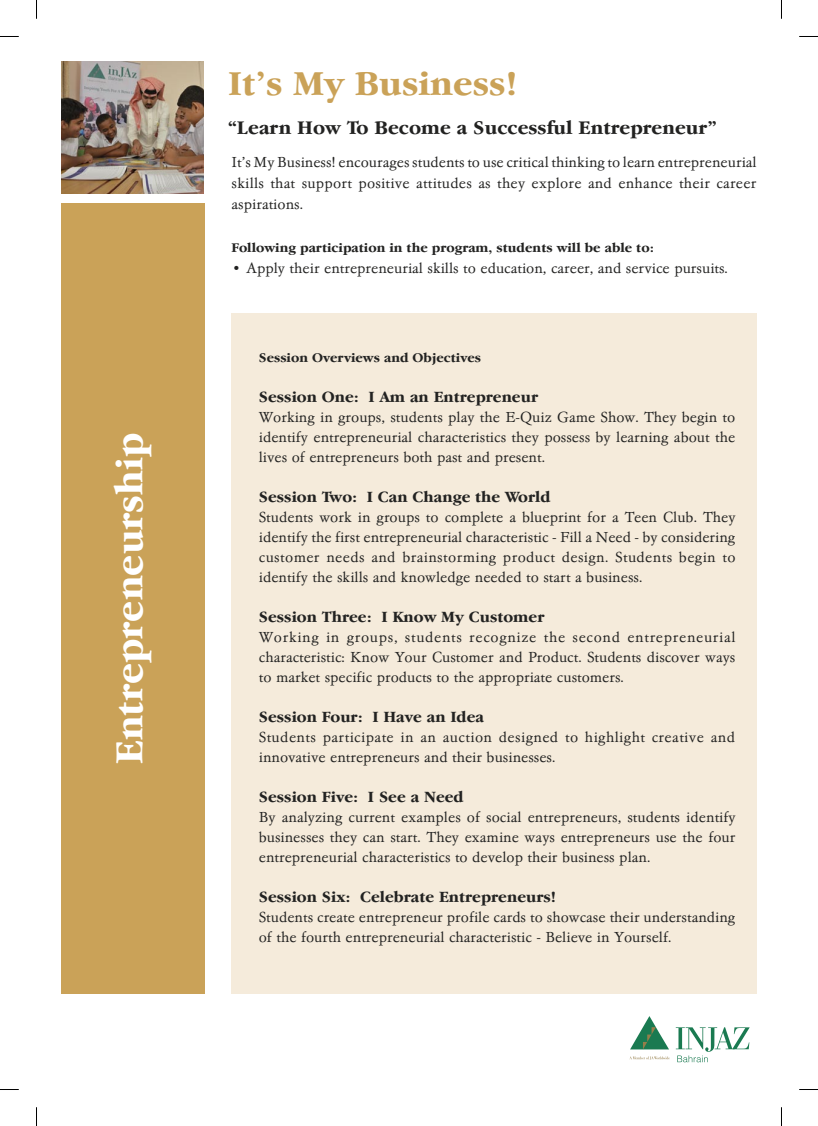
<style>
.page{position:relative;width:818px;height:1126px;background:#fff}
.page>*{position:absolute;margin:0;border:0;box-sizing:border-box;transform-origin:0 0}
.t1{font:700 41.25px "Garamond IT Cby BT";color:#fff;scale:.95 1}
.t2{font:700 36.25px "Garamond IT Cby BT";color:#caa258}
.t3{font:700 20px "Garamond IT Cby BT";color:#222221}
.t4{font:700 16.25px "Garamond IT Cby BT";color:#222221}
.t5{font:15px/20px "Garamond No 4 Cyr TCY Ligh";color:#222221;text-align:justify}
.t6{font:15px "Garamond No 4 Cyr TCY Ligh";letter-spacing:.025em;color:#222221}
.t7{font:15px "Garamond No 4 Cyr TCY Ligh";letter-spacing:.045em;color:#222221}
.t8{font:700 13.75px "Garamond IT Cby BT";color:#222221}
</style>
<div class="page">
<div style="left:61px;top:203px;width:143px;height:790px;background:#caa258"></div>
<div style="left:231px;top:313px;width:525px;height:680px;background:#f5ebdb"></div>
<svg style="left:630px;top:1016px;width:38px;height:33px"></svg>
<svg style="left:629px;top:1056px;width:40px;height:3px"></svg>
<svg style="left:675px;top:1027px;width:74px;height:35px"></svg>
<img style="left:62px;top:62px;width:142px;height:131px">
<svg style="left:0;top:36px;width:19px;height:1px"></svg>
<svg style="left:799px;top:36px;width:18px;height:1px"></svg>
<svg style="left:0;top:1089px;width:19px;height:1px"></svg>
<svg style="left:799px;top:1089px;width:18px;height:1px"></svg>
<svg style="left:36px;top:0;width:1px;height:19px"></svg>
<svg style="left:36px;top:1107px;width:1px;height:18px"></svg>
<p class="t1" style="left:106px;top:764px;width:350px;rotate:-90deg">Entrepreneurship</p>
<p class="t2" style="left:228px;top:63px;width:291px">It s’ My Business!</p>
<p class="t3" style="left:228px;top:116px;width:490px">“Learn How To Become a Successful Entrepreneur“</p>
<p class="t5" style="left:231px;top:151px;width:526px;line-height:21.2px">It s’ My Business! encourages students to use critical thinking to learn entrepreneurial skills that support positive attitudes as they explore and enhance their career aspirations.</p>
<p class="t8" style="left:231px;top:239px;width:423px">Following participation in the program, students will be able to:</p>
<p class="t5" style="left:231px;top:258px;width:497px">• Apply their entrepreneurial skills to education, career, and service pursuits.</p>
<p class="t8" style="left:259px;top:349px;width:224px">Session Overviews and Objectives</p>
<p class="t4" style="left:259px;top:387px;width:280px">Session One I: Am an Entrepreneur</p>
<p class="t5" style="left:259px;top:407px;width:477px">Working in groups, students play the E-Quiz Game Show. They begin to identify entrepreneurial characteristics they possess by learning about the lives of entrepreneurs both past and present.</p>
<p class="t4" style="left:259px;top:487px;width:293px">Session Two I: Can Change the World</p>
<p class="t5" style="left:259px;top:507px;width:478px">Students work in groups to complete a blueprint for a Teen Club. They identify the first entrepreneurial characteristic - Fill a Need - by considering customer needs and brainstorming product design. Students begin to identify the skills and knowledge needed to start a business.</p>
<p class="t4" style="left:259px;top:607px;width:287px">Session Three I: Know My Customer</p>
<p class="t7" style="left:627px;top:629px;width:110px">entrepreneurial</p>
<p class="t5" style="left:543px;top:627px;width:23px">the</p>
<p class="t5" style="left:259px;top:627px;width:477px;text-align:left">Working<br>characteristic: Know Your Customer and Product. Students discover ways to market specific products to the appropriate customers.</p>
<p class="t4" style="left:259px;top:707px;width:227px">Session Four I: Have an Idea</p>
<p class="t5" style="left:710px;top:727px;width:26px">and</p>
<p class="t7" style="left:404px;top:629px;width:58px">students</p>
<p class="t5" style="left:572px;top:627px;width:49px">second</p>
<p class="t5" style="left:326px;top:627px;width:15px">in</p>
<p class="t7" style="left:469px;top:629px;width:69px">recognize</p>
<p class="t5" style="left:346px;top:627px;width:52px">groups,</p>
<p class="t6" style="left:584px;top:729px;width:61px">highlight</p>
<p class="t5" style="left:259px;top:727px;width:298px">Students<br>innovative entrepreneurs and their businesses.</p>
<p class="t4" style="left:259px;top:787px;width:206px">Session Five I: See a Need</p>
<p class="t5" style="left:259px;top:807px;width:478px">By analyzing current examples of social entrepreneurs, students identify businesses they can start. They examine ways entrepreneurs use the four entrepreneurial characteristics to develop their business plan.</p>
<p class="t4" style="left:360px;top:887px;width:197px">Celebrate Entrepreneurs!</p>
<p class="t6" style="left:498px;top:729px;width:61px">designed</p>
<p class="t6" style="left:322px;top:729px;width:73px">participate</p>
<p class="t5" style="left:400px;top:727px;width:15px">in</p>
<p class="t6" style="left:442px;top:729px;width:51px">auction</p>
<p class="t6" style="left:651px;top:729px;width:54px">creative</p>
<p class="t5" style="left:564px;top:727px;width:15px">to</p>
<p class="t5" style="left:420px;top:727px;width:17px">an</p>
<p class="t4" style="left:259px;top:887px;width:93px">Session Six:</p>
<p class="t5" style="left:259px;top:907px;width:477px">Students create entrepreneur profile cards to showcase their understanding of the fourth entrepreneurial characteristic - Believe in Yourself.</p>
</div>
